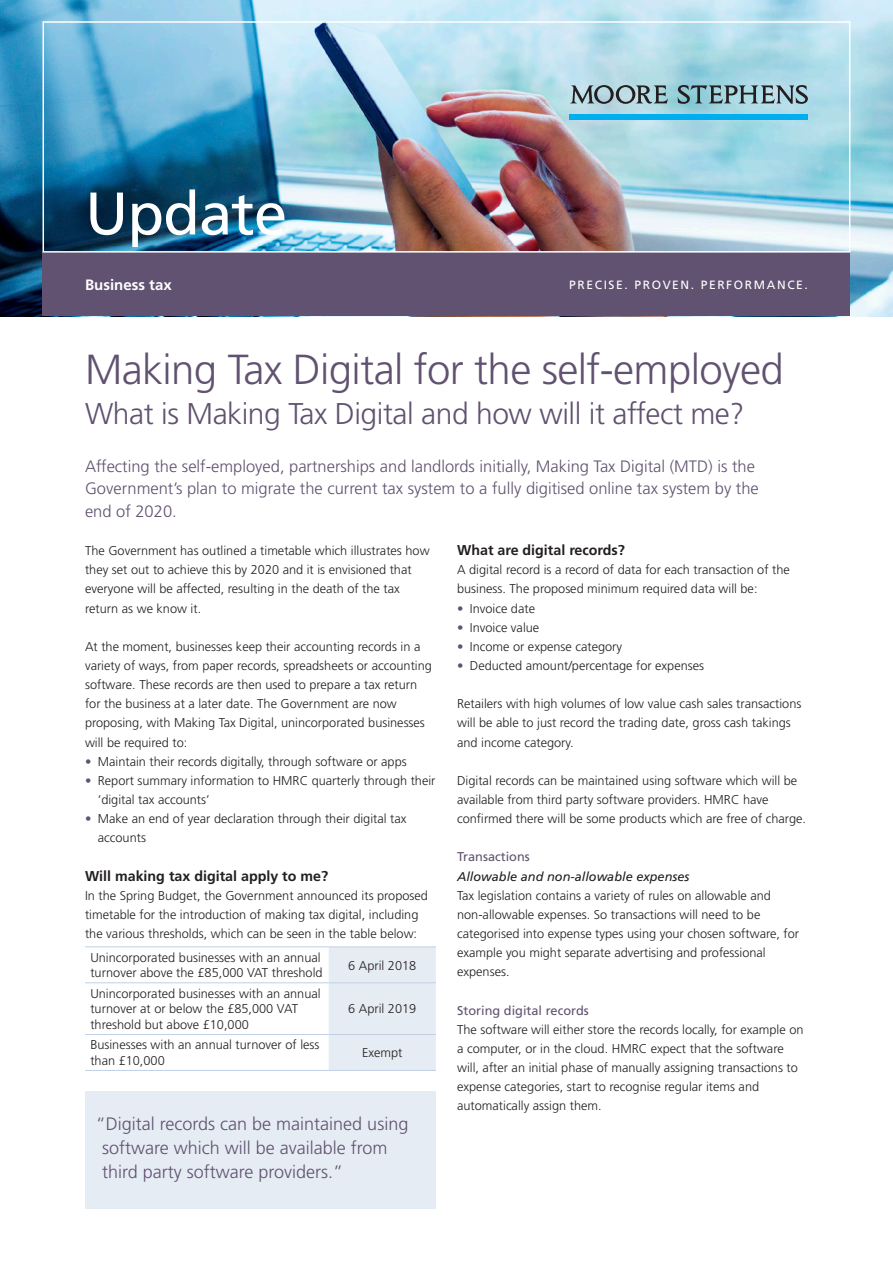
<style>
.page{position:relative;width:893px;height:1263px;background:#fff}
.page>*{position:absolute;margin:0;border:0;box-sizing:border-box;transform-origin:0 0}
.Factsheet_Title{font:60px "Frutiger LT Std";letter-spacing:-.015em;color:#fff}
.Factsheet_heading{font:300 42px "Frutiger LT Std";letter-spacing:-.015em;color:#605270}
.Factsheet_subheading{font:300 30px "Frutiger LT Std";letter-spacing:-.015em;color:#605270}
.t1{font:300 18px/24px "Frutiger LT Std";color:#605270}
.Leader{font:300 16.5px/22.5px "Frutiger LT Std";color:#605270}
.Descriptor{font:700 15px "Frutiger LT Std";color:#fff}
.Subheading_1{font:700 14.25px "Frutiger LT Std";color:#231f20}
.Body_copy{font:300 12.75px/19.2px "Frutiger LT Std";color:#231f20}
.Table_text_left_alig{font:300 12.75px/15.8px "Frutiger LT Std";color:#231f20}
.Subheading_2{font:12.75px "Frutiger LT Std";color:#605270}
.Subheading_3{font:italic 12.75px "Frutiger LT Std";color:#231f20}
.Table_text_centred{font:300 12.75px "Frutiger LT Std";color:#231f20}
.Strapline{font:12px "Frutiger LT Std";letter-spacing:.135em;color:#fff}
.s1{color:#605270}
</style>
<div class="page">
<img style="left:0;top:0;width:893px;height:316px">
<div style="left:43px;top:253px;width:807px;height:63px;background:#605270"></div>
<svg style="left:570px;top:85px;width:98px;height:19px;background:#84999f"></svg>
<svg style="left:678px;top:85px;width:130px;height:19px;background:#7998a0"></svg>
<div style="left:570px;top:114px;width:238px;height:5px;background:#00aeef"></div>
<div style="left:43px;top:21px;width:807px;height:232px;border:2px solid #fff"></div>
<div style="left:329px;top:947px;width:107px;height:123px;background:#e6ecf4"></div>
<hr style="left:85px;top:946px;width:244px;height:1px;background:#c2d0e4">
<hr style="left:329px;top:946px;width:107px;height:1px;background:#c2d0e4">
<hr style="left:85px;top:982px;width:244px;height:1px;background:#c2d0e4">
<hr style="left:329px;top:982px;width:107px;height:1px;background:#c2d0e4">
<hr style="left:85px;top:1034px;width:244px;height:1px;background:#c2d0e4">
<hr style="left:329px;top:1034px;width:107px;height:1px;background:#c2d0e4">
<hr style="left:85px;top:1070px;width:244px;height:1px;background:#c2d0e4">
<hr style="left:329px;top:1070px;width:107px;height:1px;background:#c2d0e4">
<div style="left:85px;top:1091px;width:351px;height:118px;background:#e6ecf4"></div>
<p class="Factsheet_Title" style="left:85px;top:178px;width:204px">Update</p>
<p class="Descriptor" style="left:85px;top:276px;width:88px">Business tax</p>
<p class="Strapline" style="left:569px;top:278px;width:240px">PRECISE. PROVEN. PERFORMANCE.</p>
<p class="Factsheet_heading" style="left:85px;top:345px;width:700px">Making Tax Digital for the self-employed</p>
<p class="Factsheet_subheading" style="left:85px;top:396px;width:661px">What is Making Tax Digital and how will it affect me?</p>
<p class="Leader" style="left:85px;top:455px;width:675px">Affecting the self-employed, partnerships and landlords initially, Making Tax Digital (MTD) is the<br>Government’s plan to migrate the current tax system to a fully digitised online tax system by the end of 2020.</p>
<p class="Body_copy" style="left:85px;top:541px;width:346px">The Government has outlined a timetable which illustrates how they set out to achieve this by 2020 and it is envisioned that everyone will be affected, resulting in the death of the tax return as we know it.</p>
<p class="Body_copy" style="left:85px;top:637px;width:348px">At the moment, businesses keep their accounting records in a variety of ways, from paper records, spreadsheets or accounting software. These records are then used to prepare a tax return for the business at a later date. The Government are now proposing, with Making Tax Digital, unincorporated businesses will be required to:</p>
<p class="Body_copy" style="left:85px;top:752px;width:323px"><span class="s1">•</span> Maintain their records digitally, through software or apps</p>
<p class="Body_copy" style="left:98px;top:771px;width:339px;text-indent:-13px"><span class="s1">•</span> Report summary information to HMRC quarterly through their ‘digital tax accounts’</p>
<p class="Body_copy" style="left:98px;top:809px;width:310px;text-indent:-13px"><span class="s1">•</span> Make an end of year declaration through their digital tax accounts</p>
<p class="Subheading_1" style="left:85px;top:867px;width:245px">Will making tax digital apply to me?</p>
<p class="Body_copy" style="left:85px;top:886px;width:344px">In the Spring Budget, the Government announced its proposed timetable for the introduction of making tax digital, including the various thresholds, which can be seen in the table below:</p>
<p class="Table_text_left_alig" style="left:90px;top:950px;width:234px">Unincorporated businesses with an annual turnover above the £85,000 VAT threshold</p>
<p class="Table_text_centred" style="left:348px;top:958px;width:70px">6 April 2018</p>
<p class="Table_text_left_alig" style="left:90px;top:985px;width:232px">Unincorporated businesses with an annual turnover at or below the £85,000 VAT threshold but above £10,000</p>
<p class="Table_text_centred" style="left:348px;top:1002px;width:70px">6 April 2019</p>
<p class="Table_text_left_alig" style="left:90px;top:1037px;width:231px">Businesses with an annual turnover of less than £10,000</p>
<p class="Table_text_centred" style="left:362px;top:1046px;width:42px">Exempt</p>
<p class="t1" style="left:102px;top:1112px;width:308px;text-indent:-6px">“Digital records can be maintained using software which will be available from third party software providers.”</p>
<p class="Subheading_1" style="left:457px;top:542px;width:169px">What are digital records?</p>
<p class="Body_copy" style="left:457px;top:560px;width:334px">A digital record is a record of data for each transaction of the business. The proposed minimum required data will be:</p>
<p class="Body_copy" style="left:457px;top:599px;width:79px"><span class="s1">•</span> Invoice date</p>
<p class="Body_copy" style="left:457px;top:618px;width:84px"><span class="s1">•</span> Invoice value</p>
<p class="Body_copy" style="left:457px;top:637px;width:167px"><span class="s1">•</span> Income or expense category</p>
<p class="Body_copy" style="left:457px;top:656px;width:249px"><span class="s1">•</span> Deducted amount/percentage for expenses</p>
<p class="Body_copy" style="left:457px;top:694px;width:346px">Retailers with high volumes of low value cash sales transactions will be able to just record the trading date, gross cash takings and income category.</p>
<p class="Body_copy" style="left:457px;top:771px;width:351px">Digital records can be maintained using software which will be available from third party software providers. HMRC have confirmed there will be some products which are free of charge.</p>
<p class="Subheading_2" style="left:457px;top:849px;width:74px">Transactions</p>
<p class="Subheading_3" style="left:457px;top:869px;width:234px">Allowable and non-allowable expenses</p>
<p class="Body_copy" style="left:457px;top:886px;width:343px">Tax legislation contains a variety of rules on allowable and non-allowable expenses. So transactions will need to be categorised into expense types using your chosen software, for example you might separate advertising and professional expenses.</p>
<p class="Subheading_2" style="left:457px;top:1002px;width:133px">Storing digital records</p>
<p class="Body_copy" style="left:457px;top:1020px;width:348px">The software will either store the records locally, for example on a computer, or in the cloud. HMRC expect that the software will, after an initial phase of manually assigning transactions to expense categories, start to recognise regular items and automatically assign them.</p>
</div>
